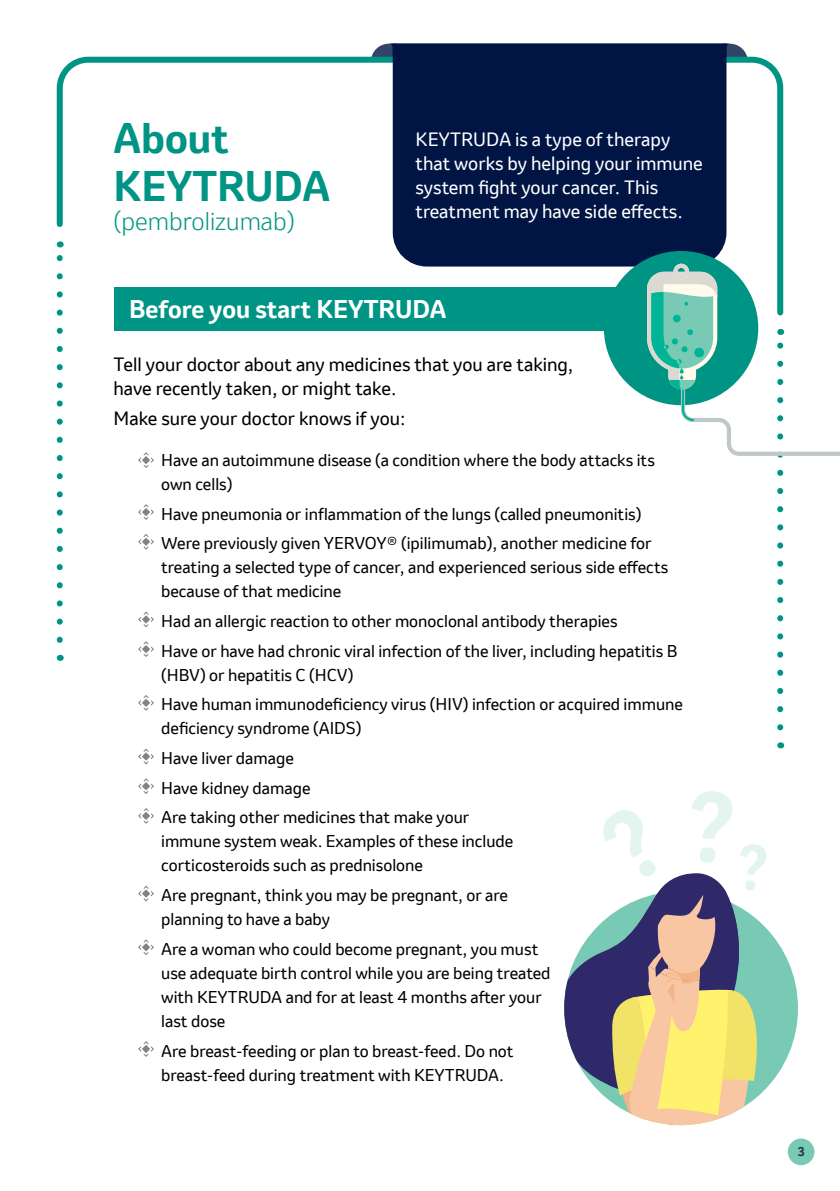
<style>
.page{position:relative;width:840px;height:1191px;background:#fff}
.page>*{position:absolute;margin:0;border:0;box-sizing:border-box;transform-origin:0 0}
.t1{font:700 40px/48px "Invention";color:#009485}
.t2{font:700 24px "Invention";color:#fff}
.t3{font:300 24px "Invention";color:#009485}
.t4{font:18px/24px "Invention";color:#000}
.t5{font:18px/24px "Invention";color:#fff}
.t6{font:16px/24px "Invention";color:#000}
.t7{font:700 12px "Invention";color:#243444}
</style>
<div class="page">
<div style="left:787px;top:1138px;width:27px;height:27px;background:#78cab5;border-radius:50%"></div>
<svg style="left:56px;top:56px;width:728px;height:258px"></svg>
<div style="left:392px;top:80px;width:334px;height:186px;background:#001544"></div>
<div style="left:113px;top:287px;width:613px;height:44px;background:#009485"></div>
<svg style="left:57px;top:253px;width:6px;height:387px"></svg>
<svg style="left:370px;top:44px;width:377px;height:36px"></svg>
<svg style="left:138px;top:452px;width:16px;height:16px"></svg>
<svg style="left:138px;top:504px;width:16px;height:16px"></svg>
<svg style="left:138px;top:534px;width:16px;height:15px"></svg>
<svg style="left:138px;top:611px;width:16px;height:16px"></svg>
<svg style="left:138px;top:641px;width:16px;height:16px"></svg>
<svg style="left:138px;top:695px;width:16px;height:15px"></svg>
<svg style="left:138px;top:748px;width:16px;height:16px"></svg>
<svg style="left:138px;top:778px;width:16px;height:16px"></svg>
<svg style="left:138px;top:808px;width:16px;height:15px"></svg>
<svg style="left:138px;top:886px;width:16px;height:15px"></svg>
<svg style="left:138px;top:939px;width:16px;height:16px"></svg>
<svg style="left:138px;top:1041px;width:16px;height:16px"></svg>
<div style="left:603px;top:251px;width:154px;height:154px;background:#009485;border-radius:50%"></div>
<div style="left:564px;top:891px;width:233px;height:234px;background:#78cab5;border-radius:50%"></div>
<svg style="left:564px;top:929px;width:31px;height:158px;fill:#2f296a"></svg>
<svg style="left:646px;top:264px;width:193px;height:463px"></svg>
<svg style="left:595px;top:873px;width:175px;height:252px"></svg>
<h1 class="t1" style="left:113px;top:115px;width:218px">About<br>KEYTRUDA</h1>
<h2 class="t3" style="left:113px;top:205px;width:183px">(pembrolizumab)</h2>
<p class="t5" style="left:415px;top:127px;width:289px">KEYTRUDA is a type of therapy that works by helping your immune system fight your cancer. This treatment may have side effects.</p>
<h2 class="t2" style="left:129px;top:292px;width:318px">Before you start KEYTRUDA</h2>
<p class="t4" style="left:113px;top:353px;width:461px">Tell your doctor about any medicines that you are taking, have recently taken, or might take.</p>
<p class="t4" style="left:113px;top:406px;width:293px">Make sure your doctor knows if you:</p>
<p class="t6" style="left:161px;top:448px;width:495px">Have an autoimmune disease (a condition where the body attacks its own cells)</p>
<p class="t6" style="left:161px;top:499px;width:491px;line-height:29.6px">Have pneumonia or inflammation of the lungs (called pneumonitis)<br>Were previously given YERVOY® (ipilimumab), another medicine for</p>
<p class="t6" style="left:161px;top:555px;width:508px">treating a selected type of cancer, and experienced serious side effects because of that medicine</p>
<p class="t6" style="left:161px;top:606px;width:517px;line-height:29.6px">Had an allergic reaction to other monoclonal antibody therapies<br>Have or have had chronic viral infection of the liver, including hepatitis B</p>
<p class="t6" style="left:161px;top:660px;width:523px;line-height:29.6px">(HBV) or hepatitis C (HCV)<br>Have human immunodeficiency virus (HIV) infection or acquired immune</p>
<p class="t6" style="left:161px;top:713px;width:309px;line-height:29.6px">deficiency syndrome (AIDS)<br>Have liver damage<br>Have kidney damage<br>Are taking other medicines that make your</p>
<p class="t6" style="left:161px;top:829px;width:353px">immune system weak. Examples of these include corticosteroids such as prednisolone</p>
<p class="t6" style="left:161px;top:883px;width:348px">Are pregnant, think you may be pregnant, or are planning to have a baby</p>
<p class="t6" style="left:161px;top:936px;width:390px">Are a woman who could become pregnant, you must use adequate birth control while you are being treated with KEYTRUDA and for at least 4 months after your last dose</p>
<p class="t6" style="left:161px;top:1038px;width:354px">Are breast-feeding or plan to breast-feed. Do not breast-feed during treatment with KEYTRUDA.</p>
<p class="t7" style="left:797px;top:1143px;width:8px">3</p>
</div>
